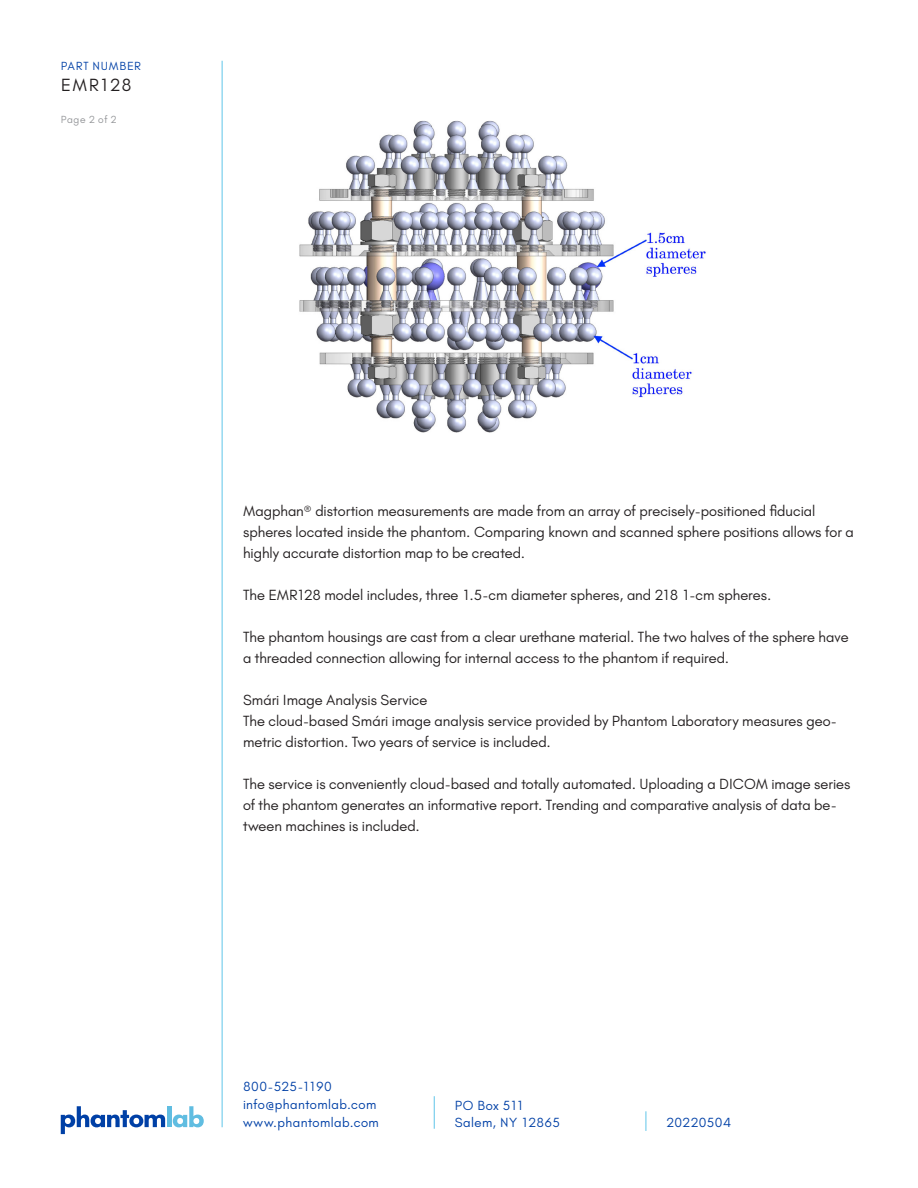
<style>
.page{position:relative;width:918px;height:1188px;background:#fff}
.page>*{position:absolute;margin:0;border:0;box-sizing:border-box;transform-origin:0 0}
.t1{font:18px "Glacial Indifference";color:#231f20}
.t2{font:15px/21px "Glacial Indifference";color:#231f20}
.t3{font:13.5px/18px "Glacial Indifference";letter-spacing:.03em;color:#0040a6}
.t4{font:12px "Glacial Indifference";letter-spacing:.06em;color:#0040a6}
.t5{font:10.5px "Glacial Indifference";letter-spacing:.06em;color:#939598}
</style>
<div class="page">
<svg style="left:61px;top:1106px;width:104px;height:28px"></svg>
<hr style="left:167px;top:1106px;width:4px;height:21px;background:#60bde1">
<svg style="left:173px;top:1106px;width:31px;height:21px"></svg>
<hr style="left:222px;top:61px;width:1px;height:1066px;background:#5fc5e9">
<hr style="left:434px;top:1096px;width:1px;height:33px;background:#5fc5e9">
<svg style="left:646px;top:1111px;width:1px;height:20px"></svg>
<img style="left:299px;top:120px;width:407px;height:313px">
<p class="t4" style="left:61px;top:58px;width:82px">PART NUMBER</p>
<p class="t1" style="left:61px;top:74px;width:73px">EMR128</p>
<p class="t5" style="left:61px;top:113px;width:57px">Page 2 of 2</p>
<p class="t2" style="left:243px;top:500px;width:612px">Magphan® distortion measurements are made from an array of precisely-positioned fiducial spheres located inside the phantom. Comparing known and scanned sphere positions allows for a highly accurate distortion map to be created.</p>
<p class="t2" style="left:243px;top:584px;width:530px">The EMR128 model includes, three 1.5-cm diameter spheres, and 218 1-cm spheres.</p>
<p class="t2" style="left:243px;top:626px;width:607px">The phantom housings are cast from a clear urethane material. The two halves of the sphere have a threaded connection allowing for internal access to the phantom if required.</p>
<p class="t2" style="left:243px;top:689px;width:186px">Smári Image Analysis Service</p>
<p class="t2" style="left:243px;top:710px;width:595px">The cloud-based Smári image analysis service provided by Phantom Laboratory measures geo&shy;metric distortion. Two years of service is included.</p>
<p class="t2" style="left:243px;top:773px;width:609px">The service is conveniently cloud-based and totally automated. Uploading a DICOM image series of the phantom generates an informative report. Trending and comparative analysis of data be&shy;tween machines is included.</p>
<p class="t3" style="left:243px;top:1078px;width:137px">800-525-1190 info@phantomlab.com www.phantomlab.com</p>
<p class="t3" style="left:455px;top:1097px;width:107px;line-height:16.5px">PO Box 511<br>Salem, NY 12865</p>
<p class="t3" style="left:666px;top:1113px;width:66px">20220504</p>
</div>
